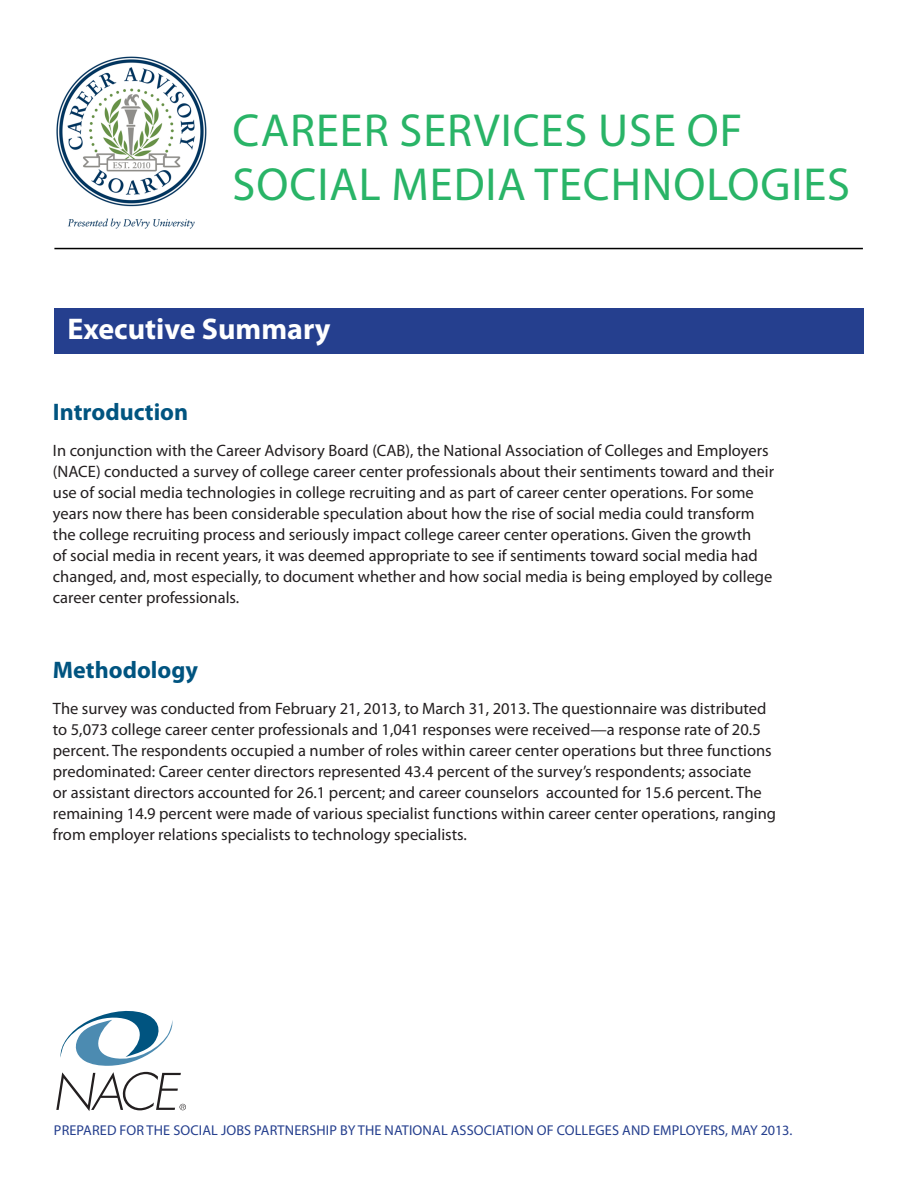
<style>
.page{position:relative;width:918px;height:1188px;background:#fff}
.page>*{position:absolute;margin:0;border:0;box-sizing:border-box;transform-origin:0 0}
.t1{font:46.5px/54px "Myriad Pro";letter-spacing:.02em;color:#29b467}
.Heading_2{font:700 30px "Myriad Pro";color:#fff}
.Heading{font:700 24px "Myriad Pro";color:#005480}
.Heading-2{font:16.5px/21px "Myriad Pro";color:#231f20}
.t2{font:14.25px "Myriad Pro";letter-spacing:.01em;color:#253f8e}
</style>
<div class="page">
<div style="left:54px;top:308px;width:810px;height:46px;background:#253f8e"></div>
<img style="left:56px;top:56px;width:151px;height:173px">
<hr style="left:54px;top:248px;width:809px;height:1px;background:#000">
<svg style="left:60px;top:1010px;width:113px;height:56px"></svg>
<svg style="left:56px;top:1072px;width:130px;height:39px"></svg>
<p class="t1" style="left:233px;top:103px;width:619px">CAREER SERVICES USE OF<br>SOCIAL MEDIA TECHNOLOGIES</p>
<p class="Heading_2" style="left:68px;top:310px;width:265px">Executive Summary</p>
<p class="Heading" style="left:53px;top:396px;width:137px">Introduction</p>
<p class="Heading-2" style="left:53px;top:439px;width:723px">In conjunction with the Career Advisory Board (CAB), the National Association of Colleges and Employers (NACE) conducted a survey of college career center professionals about their sentiments toward and their use of social media technologies in college recruiting and as part of career center operations. For some years now there has been considerable speculation about how the rise of social media could transform the college recruiting process and seriously impact college career center operations. Given the growth<br>of social media in recent years, it was deemed appropriate to see if sentiments toward social media had changed, and, most especially, to document whether and how social media is being employed by college career center professionals.</p>
<p class="Heading" style="left:53px;top:654px;width:147px">Methodology</p>
<p class="Heading-2" style="left:53px;top:697px;width:725px">The survey was conducted from February 21, 2013, to March 31, 2013. The questionnaire was distributed to 5,073 college career center professionals and 1,041 responses were received—a response rate of 20.5 percent. The respondents occupied a number of roles within career center operations but three functions predominated: Career center directors represented 43.4 percent of the survey’s respondents; associate<br>or assistant directors accounted for 26.1 percent; and career counselors accounted for 15.6 percent. The remaining 14.9 percent were made of various specialist functions within career center operations, ranging from employer relations specialists to technology specialists.</p>
<p class="t2" style="left:54px;top:1121px;width:740px">PREPARED FOR THE SOCIAL JOBS PARTNERSHIP BY THE NATIONAL ASSOCIATION OF COLLEGES AND EMPLOYERS, MAY 2013.</p>
</div>
